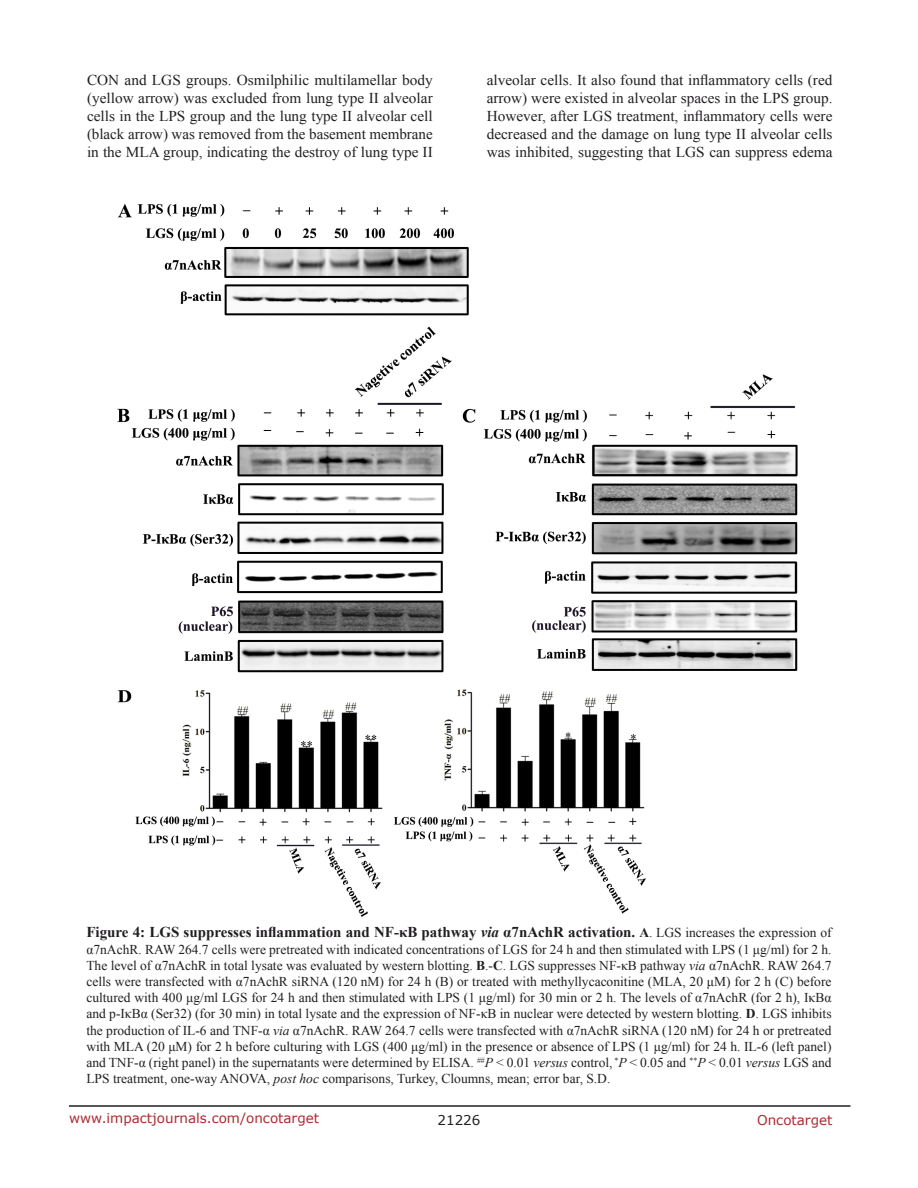
<style>
.page{position:relative;width:918px;height:1188px;background:#fff}
.page>*{position:absolute;margin:0;border:0;box-sizing:border-box;transform-origin:0 0}
.BodyText{font:15px/18px "Times New Roman";color:#221f22;text-align:justify}
.FigureText{font:700 15px "Times New Roman";color:#221f22}
.FigureText-2{font:13.5px/16.2px "Times New Roman";color:#221f22;text-align:justify}
.t1{font:13.5px "Verdana";color:#ac2b31}
.t2{font:13.5px "Verdana";color:#221f22}
.s1{font-style:italic}
.s2{font-size:13.5px}
.s3{font-weight:400;font-size:13.5px}
.s4{font-weight:700}
</style>
<div class="page">
<hr style="left:69px;top:1105px;width:781px;height:2px;background:#231f20">
<img style="left:117px;top:203px;width:681px;height:715px">
<p class="BodyText" style="left:87px;top:71px;width:347px">CON and LGS groups. Osmilphilic multilamellar body (yellow arrow) was excluded from lung type II alveolar cells in the LPS group and the lung type II alveolar cell (black arrow) was removed from the basement membrane in the MLA group, indicating the destroy of lung type II</p>
<p class="BodyText" style="left:487px;top:71px;width:347px">alveolar cells. It also found that inflammatory cells (red arrow) were existed in alveolar spaces in the LPS group.<br>However, after LGS treatment, inflammatory cells were decreased and the damage on lung type II alveolar cells was inhibited, suggesting that LGS can suppress edema</p>
<p class="FigureText" style="left:86px;top:922px;width:747px">Figure 4: LGS suppresses inflammation and NF-κB pathway <span class="s1">via</span> α7nAchR activation. <span class="s2">A</span><span class="s3">. LGS increases the expression of</span></p>
<p class="FigureText-2" style="left:86px;top:941px;width:747px">α7nAchR. RAW 264.7 cells were pretreated with indicated concentrations of LGS for 24 h and then stimulated with LPS (1 μg/ml) for 2 h.<br>The level of α7nAchR in total lysate was evaluated by western blotting. <span class="s4">B</span>.-<span class="s4">C</span>. LGS suppresses NF-κB pathway <span class="s1">via</span> α7nAchR. RAW 264.7 cells were transfected with α7nAchR siRNA (120 nM) for 24 h (B) or treated with methyllycaconitine (MLA, 20 μM) for 2 h (C) before cultured with 400 μg/ml LGS for 24 h and then stimulated with LPS (1 μg/ml) for 30 min or 2 h. The levels of α7nAchR (for 2 h), IκBα and p-IκBα (Ser32) (for 30 min) in total lysate and the expression of NF-κB in nuclear were detected by western blotting. <span class="s4">D</span>. LGS inhibits the production of IL-6 and TNF-α <span class="s1">via</span> α7nAchR. RAW 264.7 cells were transfected with α7nAchR siRNA (120 nM) for 24 h or pretreated with MLA (20 μM) for 2 h before culturing with LGS (400 μg/ml) in the presence or absence of LPS (1 μg/ml) for 24 h. IL-6 (left panel) and TNF-α (right panel) in the supernatants were determined by ELISA. <sup>##</sup><span class="s1">P</span> &lt; 0.01 <span class="s1">versus</span> control, <sup>*</sup><span class="s1">P</span> &lt; 0.05 and <sup>**</sup><span class="s1">P</span> &lt; 0.01 <span class="s1">versus</span> LGS and LPS treatment, one-way ANOVA, <span class="s1">post hoc</span> comparisons, Turkey, Cloumns, mean; error bar, S.D.</p>
<p class="t1" style="left:69px;top:1109px;width:252px">www.impactjournals.com/oncotarget</p>
<p class="t2" style="left:438px;top:1111px;width:44px">21226</p>
<p class="t1" style="left:757px;top:1111px;width:77px">Oncotarget</p>
</div>
